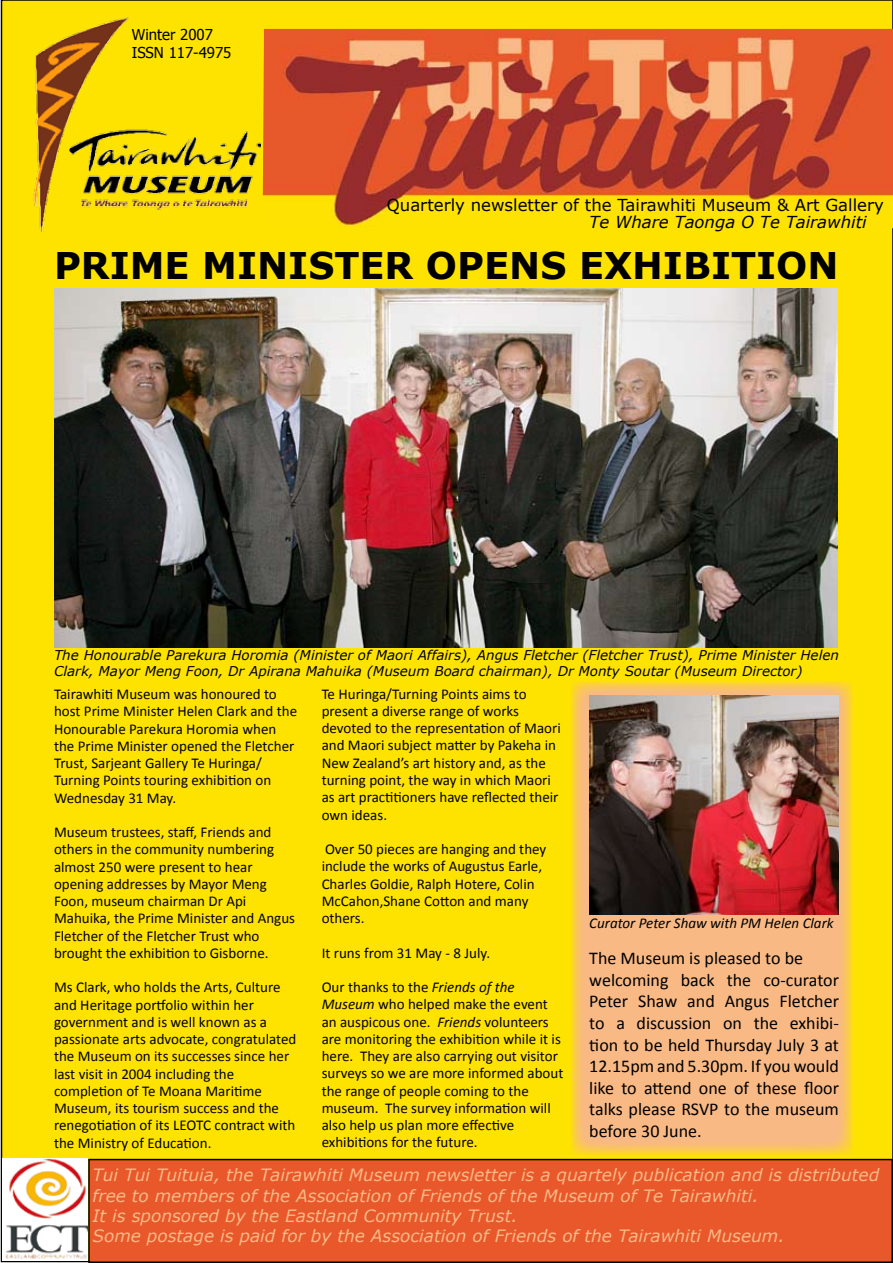
<style>
.page{position:relative;width:893px;height:1263px;background:#fff}
.page>*{position:absolute;margin:0;border:0;box-sizing:border-box;transform-origin:0 0}
.t1{font:700 36.75px "Verdana";color:#000}
.t2{font:18px/21.6px "Calibri";color:#000}
.t3{font:italic 16.95px/20.4px "Verdana";color:#f8b985}
.t4{font:16.5px "Verdana";color:#000}
.t5{font:italic 16.5px "Verdana";color:#000}
.t6{font:15px/17.2px "Calibri";color:#000}
.t7{font:italic 15px "Calibri";color:#000}
.t8{font:15px/18px "Tahoma";color:#000}
.t9{font:italic 13.5px/16.2px "Verdana";color:#000}
.s1{font-style:italic}
</style>
<div class="page">
<div style="left:2px;top:0;width:891px;height:1261px;background:#ffe300"></div>
<img style="left:263px;top:29px;width:630px;height:199px">
<img style="left:33px;top:17px;width:227px;height:215px">
<img style="left:54px;top:288px;width:783px;height:360px">
<img style="left:3px;top:1159px;width:85px;height:102px">
<div style="left:89px;top:1159px;width:803px;height:103px;background:#e8582b"></div>
<div style="left:88px;top:1159px;width:805px;height:104px;border:2px solid #000"></div>
<svg style="left:571px;top:681px;width:282px;height:474px;background:#f8bc79"></svg>
<img style="left:589px;top:696px;width:250px;height:219px">
<p class="t8" style="left:132px;top:25px;width:101px">Winter 2007<br>ISSN 117-4975</p>
<p class="t4" style="left:387px;top:195px;width:498px">Quarterly newsletter of the Tairawhiti Museum &amp; Art Gallery</p>
<h1 class="t1" style="left:54px;top:243px;width:786px">PRIME MINISTER OPENS EXHIBITION</h1>
<p class="t5" style="left:589px;top:212px;width:279px">Te Whare Taonga O Te Tairawhiti</p>
<p class="t9" style="left:54px;top:646px;width:786px">The Honourable Parekura Horomia (Minister of Maori Affairs), Angus Fletcher (Fletcher Trust), Prime Minister Helen<br>Clark, Mayor Meng Foon, Dr Apirana Mahuika (Museum Board chairman), Dr Monty Soutar (Museum Director)</p>
<p class="t6" style="left:54px;top:685px;width:245px">Tairawhiti Museum was honoured to host Prime Minister Helen Clark and the Honourable Parekura Horomia when the Prime Minister opened the Fletcher Trust, Sarjeant Gallery Te Huringa/ Turning Points touring exhibition on Wednesday 31 May.</p>
<p class="t6" style="left:54px;top:823px;width:243px">Museum trustees, staff, Friends and others in the community numbering almost 250 were present to hear opening addresses by Mayor Meng Foon, museum chairman Dr Api Mahuika, the Prime Minister and Angus Fletcher of the Fletcher Trust who brought the exhibition to Gisborne.</p>
<p class="t6" style="left:54px;top:978px;width:244px">Ms Clark, who holds the Arts, Culture and Heritage portfolio within her government and is well known as a passionate arts advocate, congratulated the Museum on its successes since her last visit in 2004 including the completion of Te Moana Maritime Museum, its tourism success and the renegotiation of its LEOTC contract with the Ministry of Education.</p>
<p class="t6" style="left:322px;top:684px;width:241px">Te Huringa/Turning Points aims to present a diverse range of works devoted to the representation of Maori and Maori subject matter by Pakeha in New Zealand’s art history and, as the turning point, the way in which Maori as art practitioners have reflected their own ideas.</p>
<p class="t6" style="left:322px;top:840px;width:226px">Over 50 pieces are hanging and they include the works of Augustus Earle,<br>Charles Goldie, Ralph Hotere, Colin<br>McCahon,Shane Cotton and many others.</p>
<p class="t6" style="left:322px;top:943px;width:170px">It runs from 31 May - 8 July.</p>
<p class="t6" style="left:322px;top:978px;width:243px">Our thanks to the <span class="s1">Friends of the Museum</span> who helped make the event an auspicous one. <span class="s1">Friends</span> volunteers are monitoring the exhibition while it is here. They are also carrying out visitor surveys so we are more informed about the range of people coming to the museum. The survey information will also help us plan more effective exhibitions for the future.</p>
<p class="t7" style="left:589px;top:913px;width:246px">Curator Peter Shaw with PM Helen Clark</p>
<p class="t2" style="left:589px;top:946px;width:251px">The Museum is pleased to be welcoming back the co-curator<br>Peter Shaw and Angus Fletcher to a discussion on the exhibi&shy;tion to be held Thursday July 3 at<br>12.15pm and 5.30pm. If you would like to attend one of these floor talks please RSVP to the museum before 30 June.</p>
<p class="t3" style="left:92px;top:1164px;width:788px">Tui Tui Tuituia, the Tairawhiti Museum newsletter is a quartely publication and is distributed free to members of the Association of Friends of the Museum of Te Tairawhiti.<br>It is sponsored by the Eastland Community Trust.<br>Some postage is paid for by the Association of Friends of the Tairawhiti Museum.</p>
</div>
